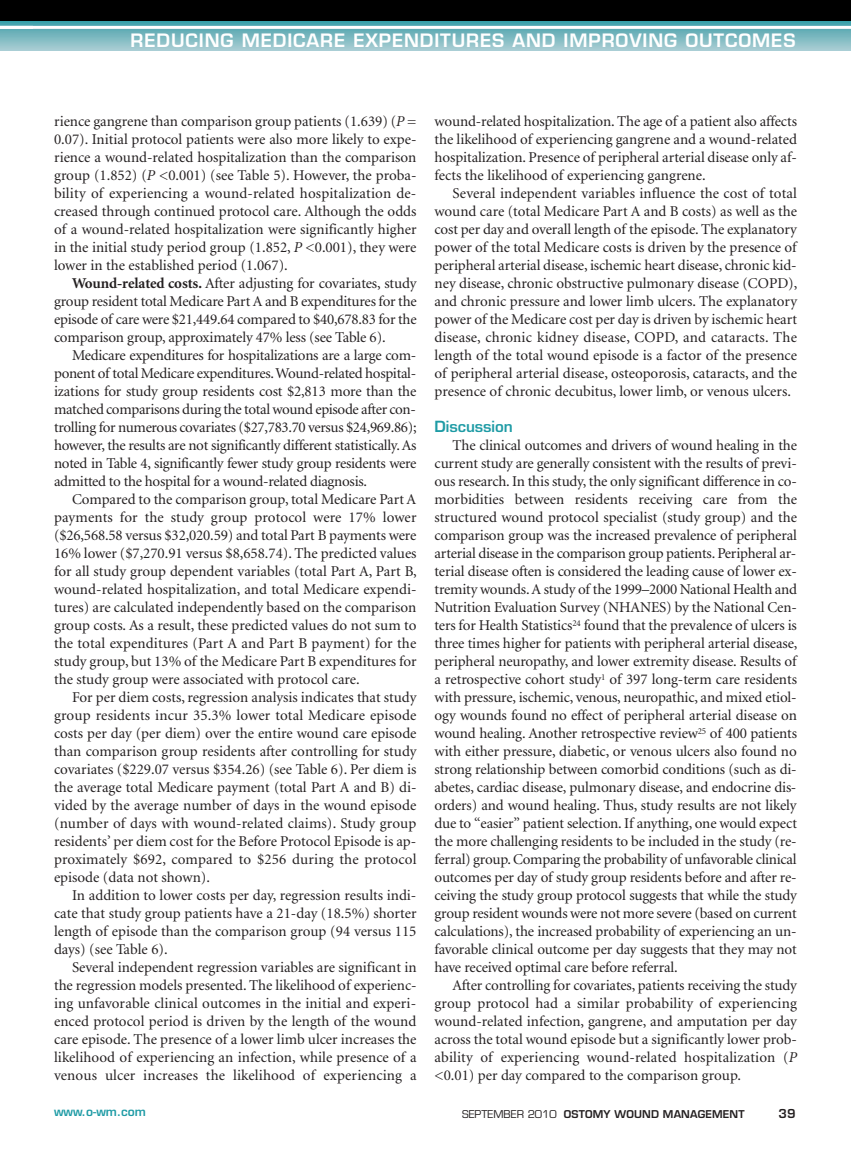
<style>
.page{position:relative;width:851px;height:1161px;background:#fff}
.page>*{position:absolute;margin:0;border:0;box-sizing:border-box;transform-origin:0 0}
.t1{font:600 18px "Eurostile";letter-spacing:.05em;color:#fff}
.t2{font:15px/18px "Minion";color:#231f20;text-align:justify}
.t3{font:600 15px "Eurostile";color:#1e9ba5}
.t4{font:600 12px "Eurostile";color:#1e9ba5}
.t5{font:600 12px "Eurostile";color:#231f20}
.t6{font:600 10.5px "Eurostile";letter-spacing:.015em;color:#231f20}
.s1{font-style:italic}
.s2{font-weight:700}
.s3{font-weight:400}
</style>
<div class="page">
<svg style="left:54px;top:21px;width:796px;height:30px;background:#79b8c0"></svg>
<svg style="left:0;top:21px;width:54px;height:30px"></svg>
<hr style="left:0;top:26px;width:850px;height:3px;background:#fff">
<div style="left:0;top:0;width:850px;height:21px;background:#000"></div>
<p class="t1" style="left:131px;top:33px;width:666px">REDUCING MEDICARE EXPENDITURES AND IMPROVING OUTCOMES</p>
<p class="t2" style="left:54px;top:113px;width:364px">rience gangrene than comparison group patients (1.639) (<span class="s1">P</span> = 0.07). Initial protocol patients were also more likely to expe&shy;rience a wound-related hospitalization than the comparison group (1.852) (<span class="s1">P</span> &lt;0.001) (see Table 5). However, the proba&shy;bility of experiencing a wound-related hospitalization de&shy;creased through continued protocol care. Although the odds of a wound-related hospitalization were significantly higher in the initial study period group (1.852, <span class="s1">P</span> &lt;0.001), they were lower in the established period (1.067).</p>
<p class="t2" style="left:54px;top:275px;width:364px;text-indent:18px"><span class="s2">Wound-related costs.</span> After adjusting for covariates, study group resident total Medicare Part A and B expenditures for the episode of care were $21,449.64 compared to $40,678.83 for the comparison group, approximately 47% less (see Table 6).</p>
<p class="t2" style="left:54px;top:347px;width:364px;text-indent:18px">Medicare expenditures for hospitalizations are a large com&shy;ponent of total Medicare expenditures. Wound-related hospital&shy;izations for study group residents cost $2,813 more than the matched comparisons during the total wound episode after con&shy;trolling for numerous covariates ($27,783.70 versus $24,969.86); however, the results are not significantly different statistically. As noted in Table 4, significantly fewer study group residents were admitted to the hospital for a wound-related diagnosis.</p>
<p class="t2" style="left:54px;top:491px;width:364px;text-indent:18px">Compared to the comparison group, total Medicare Part A payments for the study group protocol were 17% lower ($26,568.58 versus $32,020.59) and total Part B payments were 16% lower ($7,270.91 versus $8,658.74). The predicted values for all study group dependent variables (total Part A, Part B, wound-related hospitalization, and total Medicare expendi&shy;tures) are calculated independently based on the comparison group costs. As a result, these predicted values do not sum to the total expenditures (Part A and Part B payment) for the study group, but 13% of the Medicare Part B expenditures for the study group were associated with protocol care.</p>
<p class="t2" style="left:54px;top:689px;width:364px;text-indent:18px">For per diem costs, regression analysis indicates that study group residents incur 35.3% lower total Medicare episode costs per day (per diem) over the entire wound care episode than comparison group residents after controlling for study covariates ($229.07 versus $354.26) (see Table 6). Per diem is the average total Medicare payment (total Part A and B) di&shy;vided by the average number of days in the wound episode (number of days with wound-related claims). Study group residents’ per diem cost for the Before Protocol Episode is ap&shy;proximately $692, compared to $256 during the protocol episode (data not shown).</p>
<p class="t2" style="left:54px;top:887px;width:364px;text-indent:18px">In addition to lower costs per day, regression results indi&shy;cate that study group patients have a 21-day (18.5%) shorter length of episode than the comparison group (94 versus 115 days) (see Table 6).</p>
<p class="t2" style="left:54px;top:959px;width:364px;text-indent:18px">Several independent regression variables are significant in the regression models presented. The likelihood of experienc&shy;ing unfavorable clinical outcomes in the initial and experi&shy;enced protocol period is driven by the length of the wound care episode. The presence of a lower limb ulcer increases the likelihood of experiencing an infection, while presence of a venous ulcer increases the likelihood of experiencing a</p>
<p class="t2" style="left:434px;top:113px;width:364px">wound-related hospitalization. The age of a patient also affects the likelihood of experiencing gangrene and a wound-related hospitalization. Presence of peripheral arterial disease only af&shy;fects the likelihood of experiencing gangrene.</p>
<p class="t2" style="left:434px;top:185px;width:364px;text-indent:18px">Several independent variables influence the cost of total wound care (total Medicare Part A and B costs) as well as the cost per day and overall length of the episode. The explanatory power of the total Medicare costs is driven by the presence of peripheral arterial disease, ischemic heart disease, chronic kid&shy;ney disease, chronic obstructive pulmonary disease (COPD), and chronic pressure and lower limb ulcers. The explanatory power of the Medicare cost per day is driven by ischemic heart disease, chronic kidney disease, COPD, and cataracts. The length of the total wound episode is a factor of the presence of peripheral arterial disease, osteoporosis, cataracts, and the presence of chronic decubitus, lower limb, or venous ulcers.</p>
<p class="t3" style="left:434px;top:421px;width:80px">Discussion</p>
<p class="t2" style="left:434px;top:437px;width:364px;text-indent:18px">The clinical outcomes and drivers of wound healing in the current study are generally consistent with the results of previ&shy;ous research. In this study, the only significant difference in co&shy;morbidities between residents receiving care from the structured wound protocol specialist (study group) and the comparison group was the increased prevalence of peripheral arterial disease in the comparison group patients. Peripheral ar&shy;terial disease often is considered the leading cause of lower ex&shy;tremity wounds. A study of the 1999–2000 National Health and Nutrition Evaluation Survey (NHANES) by the National Cen&shy;ters for Health Statistics<sup>24</sup> found that the prevalence of ulcers is three times higher for patients with peripheral arterial disease, peripheral neuropathy, and lower extremity disease. Results of a retrospective cohort study<sup>1</sup> of 397 long-term care residents with pressure, ischemic, venous, neuropathic, and mixed etiol&shy;ogy wounds found no effect of peripheral arterial disease on wound healing. Another retrospective review<sup>25</sup> of 400 patients with either pressure, diabetic, or venous ulcers also found no strong relationship between comorbid conditions (such as di&shy;abetes, cardiac disease, pulmonary disease, and endocrine dis&shy;orders) and wound healing. Thus, study results are not likely due to “easier” patient selection. If anything, one would expect the more challenging residents to be included in the study (re&shy;ferral) group. Comparing the probability of unfavorable clinical outcomes per day of study group residents before and after re&shy;ceiving the study group protocol suggests that while the study group resident wounds were not more severe (based on current calculations), the increased probability of experiencing an un&shy;favorable clinical outcome per day suggests that they may not have received optimal care before referral.</p>
<p class="t2" style="left:434px;top:977px;width:364px;text-indent:18px">After controlling for covariates, patients receiving the study group protocol had a similar probability of experiencing wound-related infection, gangrene, and amputation per day across the total wound episode but a significantly lower prob&shy;ability of experiencing wound-related hospitalization (<span class="s1">P </span>&lt;0.01) per day compared to the comparison group.</p>
<p class="t4" style="left:54px;top:1107px;width:93px">www.o-wm.com</p>
<p class="t6" style="left:462px;top:1110px;width:284px"><span class="s3">SEPTEMBER 2010</span> OSTOMY WOUND MANAGEMENT</p>
<p class="t5" style="left:778px;top:1108px;width:18px">39</p>
</div>
